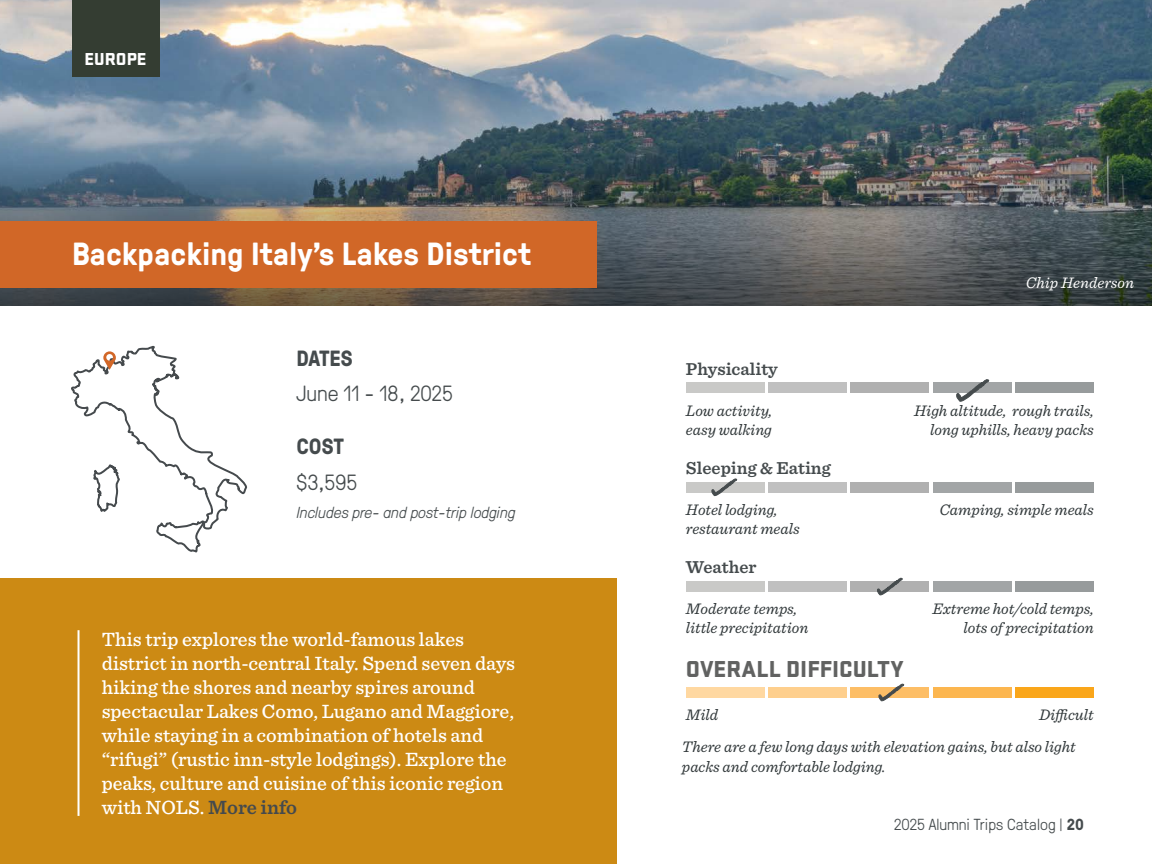
<style>
.page{position:relative;width:1152px;height:864px;background:#fff}
.page>*{position:absolute;margin:0;border:0;box-sizing:border-box;transform-origin:0 0}
.t1{font:700 32px "GT Pressura";color:#fff}
.t2{font:900 24px "Stratum 2";color:#616261}
.t3{font:300 22px "GT Pressura";color:#454b4d}
.t4{font:700 22px "GT Pressura";color:#454b4d}
.t5{font:500 20px/24px "Sentinel";color:#fff}
.t6{font:600 18px "Sentinel";color:#454b4d}
.t7{font:900 18px "Stratum 2";color:#fff}
.t8{font:italic 16px/19.2px "Sentinel";color:#303739}
.t9{font:italic 300 16px "GT Pressura";color:#454b4d}
.t10{font:300 16px "GT Pressura";color:#454b4d}
.t11{font:italic 16px "Sentinel";color:#fff}
.s1{font-weight:600;color:#454a4d}
.s2{font-weight:700}
</style>
<div class="page">
<img style="left:0;top:0;width:1152px;height:164px">
<img style="left:0;top:164px;width:1152px;height:142px">
<div style="left:0;top:579px;width:616px;height:285px;background:#cc8a14"></div>
<div style="left:0;top:222px;width:596px;height:66px;background:#d16727"></div>
<div style="left:72px;top:0;width:87px;height:76px;background:#343d32"></div>
<svg style="left:71px;top:345px;width:176px;height:208px"></svg>
<hr style="left:78px;top:630px;width:2px;height:186px;background:#fff">
<div style="left:686px;top:482px;width:78px;height:11px;background:#c9c9c7"></div>
<div style="left:851px;top:482px;width:78px;height:11px;background:#b0b0b0"></div>
<div style="left:768px;top:482px;width:79px;height:11px;background:#c0c0c0"></div>
<div style="left:933px;top:482px;width:78px;height:11px;background:#a2a5a6"></div>
<div style="left:1016px;top:482px;width:78px;height:11px;background:#979b9c"></div>
<div style="left:686px;top:581px;width:78px;height:11px;background:#c9c9c7"></div>
<div style="left:851px;top:581px;width:78px;height:11px;background:#b0b0b0"></div>
<div style="left:768px;top:581px;width:79px;height:11px;background:#c0c0c0"></div>
<div style="left:933px;top:581px;width:78px;height:11px;background:#a2a5a6"></div>
<div style="left:1016px;top:581px;width:78px;height:11px;background:#979b9c"></div>
<div style="left:686px;top:383px;width:78px;height:10px;background:#c9c9c7"></div>
<div style="left:851px;top:383px;width:78px;height:10px;background:#b0b0b0"></div>
<div style="left:768px;top:383px;width:79px;height:10px;background:#c0c0c0"></div>
<div style="left:933px;top:383px;width:78px;height:10px;background:#a2a5a6"></div>
<div style="left:1016px;top:383px;width:78px;height:10px;background:#979b9c"></div>
<div style="left:686px;top:687px;width:78px;height:11px;background:#ffd8a1"></div>
<div style="left:851px;top:687px;width:78px;height:11px;background:#fdbe66"></div>
<div style="left:768px;top:687px;width:79px;height:11px;background:#fecf8d"></div>
<div style="left:933px;top:687px;width:78px;height:11px;background:#fcb64f"></div>
<div style="left:1016px;top:687px;width:78px;height:11px;background:#faa61a"></div>
<svg style="left:711px;top:478px;width:27px;height:18px"></svg>
<svg style="left:877px;top:577px;width:26px;height:19px"></svg>
<svg style="left:878px;top:683px;width:27px;height:18px"></svg>
<svg style="left:956px;top:379px;width:34px;height:23px"></svg>
<p class="t7" style="left:85px;top:46px;width:63px">EUROPE</p>
<h1 class="t1" style="left:72px;top:230px;width:461px">Backpacking Italy’s Lakes District</h1>
<p class="t4" style="left:296px;top:342px;width:58px">DATES</p>
<p class="t3" style="left:296px;top:378px;width:158px">June 11 - 18, 2025</p>
<p class="t4" style="left:296px;top:430px;width:49px">COST</p>
<p class="t3" style="left:296px;top:466px;width:63px">$3,595</p>
<p class="t9" style="left:296px;top:501px;width:221px">Includes pre- and post-trip lodging</p>
<p class="t5" style="left:102px;top:626px;width:415px">This trip explores the world-famous lakes district in north-central Italy. Spend seven days hiking the shores and nearby spires around spectacular Lakes Como, Lugano and Maggiore, while staying in a combination of hotels and “rifugi” (rustic inn-style lodgings). Explore the peaks, culture and cuisine of this iconic region with NOLS. <span class="s1">More info</span></p>
<p class="t11" style="left:1026px;top:271px;width:110px">Chip Henderson</p>
<p class="t6" style="left:686px;top:355px;width:93px">Physicality</p>
<p class="t8" style="left:686px;top:400px;width:88px">Low activity, easy walking</p>
<p class="t8" style="left:914px;top:400px;width:181px;text-align:right">High altitude, rough trails, long uphills, heavy packs</p>
<p class="t6" style="left:686px;top:454px;width:146px">Sleeping &amp; Eating</p>
<p class="t8" style="left:686px;top:499px;width:115px">Hotel lodging, restaurant meals</p>
<p class="t8" style="left:939px;top:499px;width:156px">Camping, simple meals</p>
<p class="t6" style="left:686px;top:553px;width:72px">Weather</p>
<p class="t8" style="left:686px;top:598px;width:124px">Moderate temps, little precipitation</p>
<p class="t8" style="left:933px;top:598px;width:163px;text-align:right">Extreme hot/cold temps, lots of precipitation</p>
<p class="t2" style="left:686px;top:651px;width:219px">OVERALL DIFFICULTY</p>
<p class="t8" style="left:686px;top:704px;width:34px">Mild</p>
<p class="t8" style="left:682px;top:698px;width:413px;line-height:32.2px;text-indent:357px">Difficult<br>There are a few long days with elevation gains, but also light</p>
<p class="t8" style="left:682px;top:756px;width:205px">packs and comfortable lodging.</p>
<p class="t10" style="left:894px;top:812px;width:191px">2025 Alumni Trips Catalog | <span class="s2">20</span></p>
</div>
